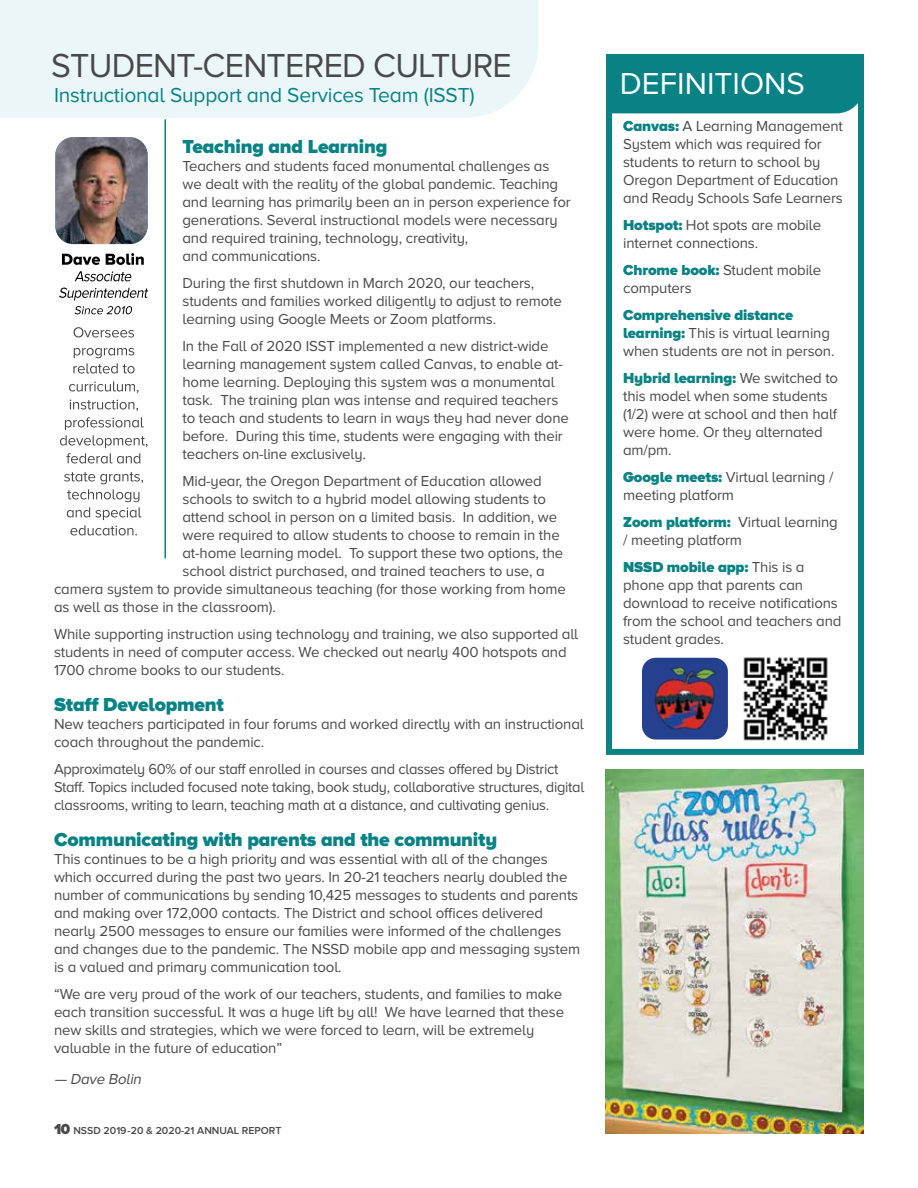
<style>
.page{position:relative;width:918px;height:1188px;background:#fff}
.page>*{position:absolute;margin:0;border:0;box-sizing:border-box;transform-origin:0 0}
.t1{font:34.5px "Proxima Nova A";letter-spacing:-.02em;color:#4a494a}
.t2{font:31.5px "Proxima Nova A";color:#fff}
.t3{font:21px "Proxima Nova A";letter-spacing:-.01em;color:#088284}
.t4{font:900 19.5px "Proxima Nova A";letter-spacing:-.01em;color:#088284}
.t5{font:15px/18px "Proxima Nova A";letter-spacing:-.01em;color:#4a494a}
.t6{font:italic 15px "Proxima Nova A";color:#4a494a}
.t7{font:600 10.5px "Proxima Nova A";color:#4a494a}
.s1{font-weight:900;font-size:15px}
.s2{font-weight:900;color:#088284}
</style>
<div class="page">
<hr style="left:164px;top:85px;width:2px;height:473px;background:#088284">
<img style="left:55px;top:137px;width:93px;height:107px">
<div style="left:613px;top:61px;width:244px;height:53px;background:#088284"></div>
<div style="left:606px;top:54px;width:258px;height:701px;border:6px solid #088284"></div>
<div style="left:0;top:0;width:538px;height:120px;background:#ebf6f9"></div>
<svg style="left:75px;top:306px;width:57px;height:8px"></svg>
<svg style="left:59px;top:288px;width:89px;height:12px"></svg>
<svg style="left:75px;top:271px;width:57px;height:10px"></svg>
<svg style="left:62px;top:253px;width:82px;height:12px"></svg>
<svg style="left:64px;top:472px;width:79px;height:64px"></svg>
<svg style="left:60px;top:417px;width:88px;height:47px"></svg>
<svg style="left:70px;top:400px;width:68px;height:11px"></svg>
<svg style="left:69px;top:381px;width:70px;height:12px"></svg>
<svg style="left:73px;top:348px;width:62px;height:26px"></svg>
<svg style="left:74px;top:327px;width:60px;height:11px"></svg>
<img style="left:743px;top:657px;width:85px;height:84px">
<div style="left:642px;top:658px;width:86px;height:82px;background:#25408f;border-radius:14px"></div>
<img style="left:654px;top:667px;width:62px;height:63px">
<img style="left:606px;top:770px;width:258px;height:364px">
<h1 class="t1" style="left:51px;top:46px;width:462px">STUDENT-CENTERED CULTURE</h1>
<h3 class="t3" style="left:54px;top:83px;width:422px">Instructional Support and Services Team (ISST)</h3>
<h3 class="t4" style="left:183px;top:135px;width:206px">Teaching and Learning</h3>
<p class="t5" style="left:183px;top:156px;width:390px">Teachers and students faced monumental challenges as we dealt with the reality of the global pandemic. Teaching and learning has primarily been an in person experience for generations. Several instructional models were necessary and required training, technology, creativity,<br>and communications.</p>
<p class="t5" style="left:183px;top:273px;width:381px">During the first shutdown in March 2020, our teachers, students and families worked diligently to adjust to remote learning using Google Meets or Zoom platforms.</p>
<p class="t5" style="left:183px;top:336px;width:388px">In the Fall of 2020 ISST implemented a new district-wide learning management system called Canvas, to enable at&shy;home learning. Deploying this system was a monumental task. The training plan was intense and required teachers to teach and students to learn in ways they had never done before. During this time, students were engaging with their teachers on-line exclusively.</p>
<p class="t5" style="left:183px;top:471px;width:361px">Mid-year, the Oregon Department of Education allowed</p>
<p class="t5" style="left:183px;top:489px;width:365px">schools to switch to a hybrid model allowing students to</p>
<p class="t5" style="left:183px;top:507px;width:376px">attend school in person on a limited basis. In addition, we</p>
<p class="t5" style="left:183px;top:525px;width:379px">were required to allow students to choose to remain in the</p>
<p class="t5" style="left:183px;top:543px;width:382px">at-home learning model. To support these two options, the</p>
<p class="t5" style="left:183px;top:561px;width:364px">school district purchased, and trained teachers to use, a</p>
<p class="t5" style="left:54px;top:579px;width:513px">camera system to provide simultaneous teaching (for those working from home</p>
<p class="t5" style="left:54px;top:597px;width:223px">as well as those in the classroom).</p>
<p class="t5" style="left:54px;top:624px;width:526px">While supporting instruction using technology and training, we also supported all students in need of computer access. We checked out nearly 400 hotspots and<br>1700 chrome books to our students.</p>
<h3 class="t4" style="left:54px;top:693px;width:171px">Staff Development</h3>
<p class="t5" style="left:54px;top:714px;width:531px">New teachers participated in four forums and worked directly with an instructional coach throughout the pandemic.</p>
<p class="t5" style="left:54px;top:759px;width:532px">Approximately 60% of our staff enrolled in courses and classes offered by District<br>Staff. Topics included focused note taking, book study, collaborative structures, digital classrooms, writing to learn, teaching math at a distance, and cultivating genius.</p>
<h3 class="t4" style="left:54px;top:828px;width:445px">Communicating with parents and the community</h3>
<p class="t5" style="left:54px;top:849px;width:528px">This continues to be a high priority and was essential with all of the changes which occurred during the past two years. In 20-21 teachers nearly doubled the number of communications by sending 10,425 messages to students and parents and making over 172,000 contacts. The District and school offices delivered nearly 2500 messages to ensure our families were informed of the challenges and changes due to the pandemic. The NSSD mobile app and messaging system is a valued and primary communication tool.</p>
<p class="t5" style="left:54px;top:984px;width:512px">“We are very proud of the work of our teachers, students, and families to make each transition successful. It was a huge lift by all! We have learned that these new skills and strategies, which we were forced to learn, will be extremely valuable in the future of education”</p>
<p class="t6" style="left:54px;top:1071px;width:92px">— Dave Bolin</p>
<p class="t7" style="left:54px;top:1124px;width:229px"><span class="s1">10</span> NSSD 2019 -20 &amp; 2020-21 ANNUAL REPORT</p>
<h2 class="t2" style="left:620px;top:66px;width:187px">DEFINITIONS</h2>
<p class="t5" style="left:623px;top:117px;width:221px"><span class="s2">Canvas:</span> A Learning Management<br>System which was required for students to return to school by<br>Oregon Department of Education and Ready Schools Safe Learners</p>
<p class="t5" style="left:623px;top:216px;width:200px"><span class="s2">Hotspot:</span> Hot spots are mobile internet connections.</p>
<p class="t5" style="left:623px;top:261px;width:200px"><span class="s2">Chrome book:</span> Student mobile computers</p>
<p class="t5" style="left:623px;top:306px;width:213px"><span class="s2">Comprehensive distance learning:</span> This is virtual learning when students are not in person.</p>
<p class="t5" style="left:623px;top:369px;width:217px"><span class="s2">Hybrid learning:</span> We switched to this model when some students (1/2) were at school and then half were home. Or they alternated am/pm.</p>
<p class="t5" style="left:623px;top:468px;width:212px"><span class="s2">Google meets:</span> Virtual learning / meeting platform</p>
<p class="t5" style="left:623px;top:513px;width:216px"><span class="s2">Zoom platform:</span> Virtual learning / meeting platform</p>
<p class="t5" style="left:623px;top:558px;width:220px"><span class="s2">NSSD mobile app:</span> This is a phone app that parents can download to receive notifications from the school and teachers and student grades.</p>
</div>
